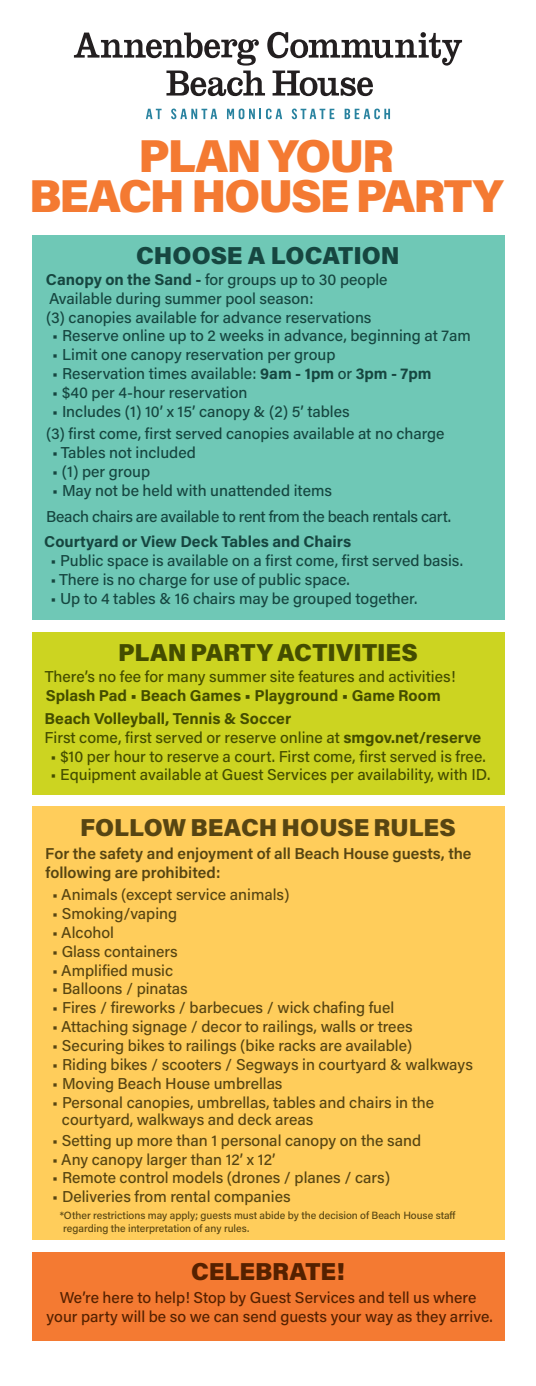
<style>
.page{position:relative;width:536px;height:1386px;background:#fff}
.page>*{position:absolute;margin:0;border:0;box-sizing:border-box;transform-origin:0 0}
.t1{font:900 46.02px "Acumin Pro";letter-spacing:-.04em;color:#f47a32}
.t2{font:900 24.5px "Acumin Pro";color:#574512}
.t3{font:900 24.5px "Acumin Pro";color:#444d00}
.t4{font:900 24.5px "Acumin Pro";color:#164640}
.t5{font:900 24.5px "Acumin Pro";color:#552100}
.t6{font:500 15.75px "Acumin Pro";color:#164640}
.t7{font:500 15.75px/17.2px "Acumin Pro";color:#574512}
.t8{font:500 15.75px "Acumin Pro";color:#444d00}
.t9{font:500 15.75px/18.9px "Acumin Pro";color:#552100;text-align:center}
.t10{font:600 15.75px/18.9px "Acumin Pro";color:#574512}
.t11{font:700 15.75px "Acumin Pro";color:#444d00}
.t12{font:500 15.75px "Acumin Pro";letter-spacing:-.02em;color:#164640}
.t13{font:700 15.75px "Acumin Pro";color:#164640}
.t14{font:500 10.5px/12.6px "Acumin Pro";color:#574512}
.s1{font-weight:700}
</style>
<div class="page">
<div style="left:31px;top:1252px;width:473px;height:89px;background:#f47a32"></div>
<svg style="left:74px;top:32px;width:388px;height:64px"></svg>
<svg style="left:146px;top:109px;width:15px;height:10px"></svg>
<svg style="left:171px;top:109px;width:46px;height:10px"></svg>
<svg style="left:227px;top:109px;width:55px;height:10px"></svg>
<svg style="left:291px;top:109px;width:43px;height:10px"></svg>
<svg style="left:344px;top:109px;width:46px;height:10px"></svg>
<div style="left:31px;top:806px;width:473px;height:434px;background:#ffcd5b"></div>
<div style="left:31px;top:632px;width:473px;height:162px;background:#ccd421"></div>
<div style="left:31px;top:235px;width:473px;height:385px;background:#6fc8b6"></div>
<p class="t1" style="left:138px;top:124px;width:257px">PLAN YOUR</p>
<p class="t1" style="left:29px;top:164px;width:475px">BEACH HOUSE PARTY</p>
<p class="t4" style="left:136px;top:238px;width:265px">CHOOSE A LOCATION</p>
<p class="t6" style="left:46px;top:268px;width:343px"><span class="s1">Canopy on the Sand -</span> for groups up to 30 people</p>
<p class="t6" style="left:49px;top:287px;width:266px">Available during summer pool season:</p>
<p class="t6" style="left:46px;top:306px;width:327px">(3) canopies available for advance reservations</p>
<p class="t6" style="left:52px;top:325px;width:420px">• Reserve online up to 2 weeks in advance, beginning at 7am</p>
<p class="t6" style="left:52px;top:344px;width:285px">• Limit one canopy reservation per group</p>
<p class="t6" style="left:52px;top:363px;width:381px">• Reservation times available: <span class="s1">9am - 1pm</span> or <span class="s1">3pm - 7pm</span></p>
<p class="t6" style="left:52px;top:382px;width:197px">• $40 per 4-hour reservation</p>
<p class="t6" style="left:52px;top:401px;width:299px">• Includes (1) 10’ x 15’ canopy &amp; (2) 5’ tables</p>
<p class="t6" style="left:46px;top:423px;width:400px">(3) first come, first served canopies available at no charge</p>
<p class="t6" style="left:52px;top:442px;width:145px">• Tables not included</p>
<p class="t6" style="left:52px;top:461px;width:99px">• (1) per group</p>
<p class="t6" style="left:52px;top:480px;width:281px">• May not be held with unattended items</p>
<p class="t12" style="left:46px;top:506px;width:406px">Beach chairs are available to rent from the beach rentals cart.</p>
<p class="t13" style="left:44px;top:531px;width:308px">Courtyard or View Deck Tables and Chairs</p>
<p class="t6" style="left:50px;top:550px;width:414px">• Public space is available on a first come, first served basis.</p>
<p class="t6" style="left:50px;top:569px;width:301px">• There is no charge for use of public space.</p>
<p class="t6" style="left:50px;top:588px;width:368px">• Up to 4 tables &amp; 16 chairs may be grouped together.</p>
<p class="t3" style="left:118px;top:635px;width:301px">PLAN PARTY ACTIVITIES</p>
<p class="t8" style="left:45px;top:665px;width:412px">There’s no fee for many summer site features and activities!</p>
<p class="t11" style="left:46px;top:684px;width:396px">Splash Pad • Beach Games • Playground • Game Room</p>
<p class="t11" style="left:45px;top:707px;width:248px">Beach Volleyball, Tennis &amp; Soccer</p>
<p class="t8" style="left:44px;top:726px;width:438px">First come, first served or reserve online at <span class="s1">smgov.net/reserve</span></p>
<p class="t8" style="left:50px;top:745px;width:437px">• $10 per hour to reserve a court. First come, first served is free.</p>
<p class="t8" style="left:50px;top:764px;width:441px">• Equipment available at Guest Services per availability, with ID.</p>
<p class="t2" style="left:80px;top:810px;width:377px">FOLLOW BEACH HOUSE RULES</p>
<p class="t10" style="left:45px;top:843px;width:427px">For the safety and enjoyment of all Beach House guests, the following are prohibited:</p>
<p class="t7" style="left:52px;top:885px;width:239px">• Animals (except service animals)</p>
<p class="t7" style="left:52px;top:904px;width:126px">• Smoking/vaping</p>
<p class="t7" style="left:52px;top:923px;width:63px">• Alcohol</p>
<p class="t7" style="left:52px;top:942px;width:127px">• Glass containers</p>
<p class="t7" style="left:52px;top:961px;width:122px">• Amplified music</p>
<p class="t7" style="left:52px;top:980px;width:137px">• Balloons / pinatas</p>
<p class="t7" style="left:52px;top:999px;width:343px">• Fires / fireworks / barbecues / wick chafing fuel</p>
<p class="t7" style="left:52px;top:1018px;width:362px">• Attaching signage / decor to railings, walls or trees</p>
<p class="t7" style="left:52px;top:1036px;width:361px">• Securing bikes to railings (bike racks are available)</p>
<p class="t7" style="left:52px;top:1055px;width:422px">• Riding bikes / scooters / Segways in courtyard &amp; walkways</p>
<p class="t7" style="left:52px;top:1074px;width:232px">• Moving Beach House umbrellas</p>
<p class="t7" style="left:62px;top:1093px;width:373px;text-indent:-10px">• Personal canopies, umbrellas, tables and chairs in the courtyard, walkways and deck areas</p>
<p class="t7" style="left:52px;top:1131px;width:370px">• Setting up more than 1 personal canopy on the sand</p>
<p class="t7" style="left:52px;top:1150px;width:225px">• Any canopy larger than 12’ x 12’</p>
<p class="t7" style="left:52px;top:1169px;width:339px">• Remote control models (drones / planes / cars)</p>
<p class="t7" style="left:52px;top:1188px;width:240px">• Deliveries from rental companies</p>
<p class="t14" style="left:63px;top:1209px;width:394px;text-indent:-3px">*Other restrictions may apply; guests must abide by the decision of Beach House staff regarding the interpretation of any rules.</p>
<p class="t5" style="left:191px;top:1254px;width:155px">CELEBRATE!</p>
<p class="t9" style="left:47px;top:1288px;width:447px">We’re here to help! Stop by Guest Services and tell us where your party will be so we can send guests your way as they arrive.</p>
</div>
